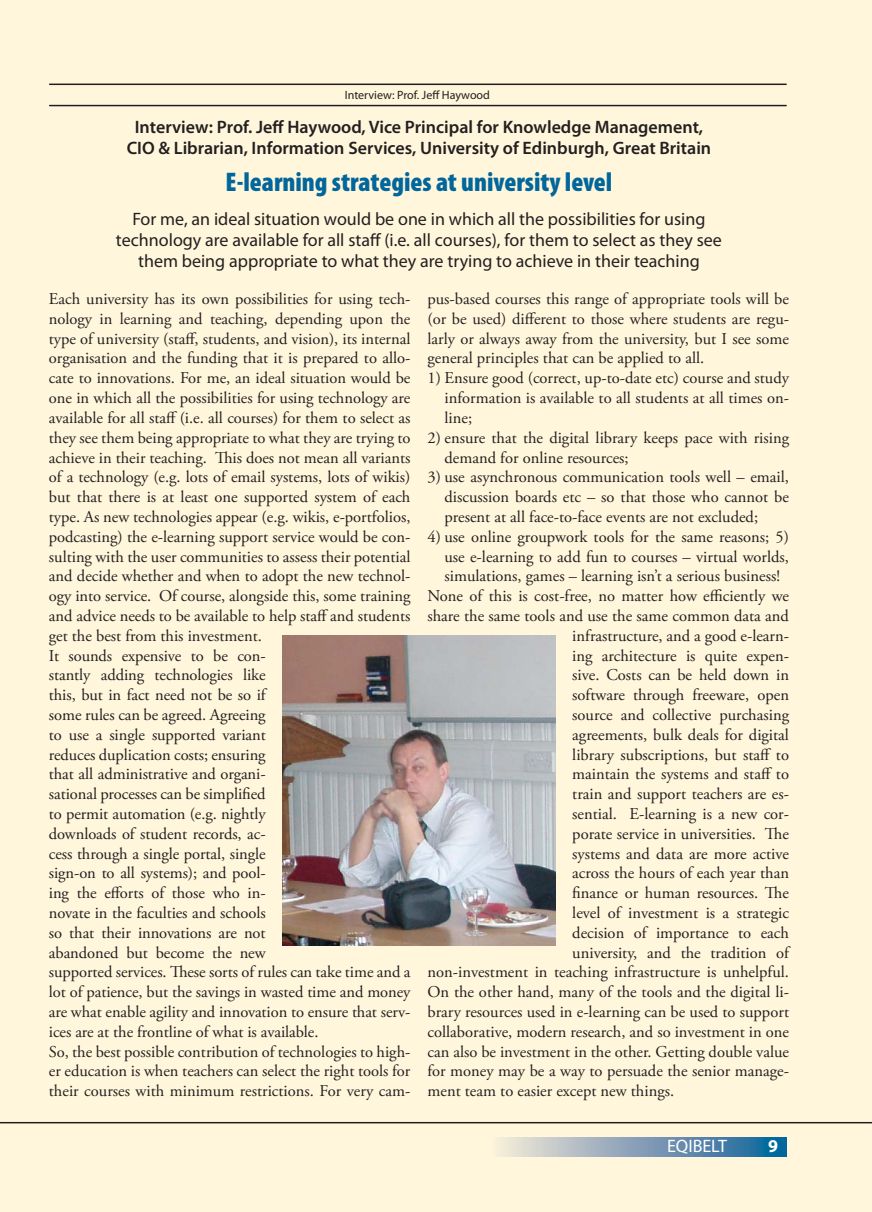
<style>
.page{position:relative;width:872px;height:1212px;background:#fff6db}
.page>*{position:absolute;margin:0;border:0;box-sizing:border-box;transform-origin:0 0}
.t1{font:900 condensed 27px "Myriad Pro";color:#00669b}
.t2{font:18px/21px "Myriad Pro";color:#231f20;text-align:center}
.t3{font:600 18px/21.6px "Myriad Pro";color:#231f20;text-align:center}
.t4{font:18px "Myriad Pro";color:#fff}
.t5{font:700 18px "Myriad Pro";color:#fff}
.t6{font:16.5px/19.8px "Adobe Garamond Pro";color:#231f20;text-align:justify}
.t7{font:12px "Myriad Pro";color:#231f20}
</style>
<div class="page">
<svg style="left:500px;top:1137px;width:286px;height:20px;background:#80a0b7"></svg>
<hr style="left:50px;top:84px;width:736px;height:1px;background:#231f20">
<hr style="left:50px;top:105px;width:736px;height:1px;background:#231f20">
<hr style="left:0;top:1122px;width:872px;height:1px;background:#231f20">
<img style="left:283px;top:635px;width:272px;height:311px">
<p class="t7" style="left:345px;top:91px;width:147px">Interview: Prof. Jeff Haywood</p>
<p class="t3" style="left:127px;top:118px;width:586px">Interview: Prof. Jeff Haywood, Vice Principal for Knowledge Management,<br>CIO &amp; Librarian, Information Services, University of Edinburgh, Great Britain</p>
<h1 class="t1" style="left:226px;top:172px;width:388px">E-learning strategies at university level</h1>
<p class="t2" style="left:116px;top:210px;width:607px">For me, an ideal situation would be one in which all the possibilities for using technology are available for all staff (i.e. all courses), for them to select as they see them being appropriate to what they are trying to achieve in their teaching</p>
<p class="t6" style="left:49px;top:290px;width:363px;text-align:left">Each university has its own possibilities for using tech&shy;nology in learning and teaching, depending upon the type of university (staff, students, and vision), its internal organisation and the funding that it is prepared to allo&shy;cate to innovations. For me, an ideal situation would be one in which all the possibilities for using technology are available for all staff (i.e. all courses) for them to select as they see them being appropriate to what they are trying to achieve in their teaching. This does not mean all variants of a technology (e.g. lots of email systems, lots of wikis) but that there is at least one supported system of each type. As new technologies appear (e.g. wikis, e-portfolios, podcasting) the e-learning support service would be con&shy;sulting with the user communities to assess their potential and decide whether and when to adopt the new technol&shy;ogy into service. Of course, alongside this, some training and advice needs to be available to help staff and students get the best from this investment.<br>It sounds expensive to be con-<br>stantly adding technologies like<br>this, but in fact need not be so if<br>some rules can be agreed. Agreeing<br>to use a single supported variant<br>reduces duplication costs; ensuring<br>that all administrative and organi-<br>sational processes can be simplified<br>to permit automation (e.g. nightly<br>downloads of student records, ac-<br>cess through a single portal, single<br>sign-on to all systems); and pool-<br>ing the efforts of those who in-<br>novate in the faculties and schools<br>so that their innovations are not<br>abandoned but become the new<br>supported services. These sorts of rules can take time and a lot of patience, but the savings in wasted time and money are what enable agility and innovation to ensure that serv&shy;ices are at the frontline of what is available.<br>So, the best possible contribution of technologies to high&shy;er education is when teachers can select the right tools for their courses with minimum restrictions. For very cam-</p>
<p class="t6" style="left:427px;top:290px;width:363px">pus-based courses this range of appropriate tools will be (or be used) different to those where students are regu&shy;larly or always away from the university, but I see some general principles that can be applied to all.</p>
<p class="t6" style="left:444px;top:370px;width:346px;text-indent:-17px">1) Ensure good (correct, up-to-date etc) course and study information is available to all students at all times on&shy;line;</p>
<p class="t6" style="left:444px;top:429px;width:346px;text-indent:-17px">2) ensure that the digital library keeps pace with rising demand for online resources;</p>
<p class="t6" style="left:444px;top:469px;width:346px;text-indent:-17px">3) use asynchronous communication tools well – email, discussion boards etc – so that those who cannot be present at all face-to-face events are not excluded;</p>
<p class="t6" style="left:427px;top:528px;width:363px">4) use online groupwork tools for the same reasons; 5)</p>
<p class="t6" style="left:444px;top:548px;width:346px">use e-learning to add fun to courses – virtual worlds,</p>
<p class="t6" style="left:444px;top:568px;width:337px">simulations, games – learning isn’t a serious business!</p>
<p class="t6" style="left:427px;top:587px;width:363px">None of this is cost-free, no matter how efficiently we</p>
<p class="t6" style="left:427px;top:607px;width:363px">share the same tools and use the same common data and</p>
<p class="t6" style="left:572px;top:627px;width:218px">infrastructure, and a good e-learn-</p>
<p class="t6" style="left:572px;top:647px;width:218px">ing architecture is quite expen-</p>
<p class="t6" style="left:572px;top:667px;width:218px">sive. Costs can be held down in</p>
<p class="t6" style="left:572px;top:686px;width:218px">software through freeware, open</p>
<p class="t6" style="left:572px;top:706px;width:218px">source and collective purchasing</p>
<p class="t6" style="left:572px;top:726px;width:218px">agreements, bulk deals for digital</p>
<p class="t6" style="left:572px;top:746px;width:218px">library subscriptions, but staff to</p>
<p class="t6" style="left:572px;top:766px;width:218px">maintain the systems and staff to</p>
<p class="t6" style="left:572px;top:785px;width:218px">train and support teachers are es-</p>
<p class="t6" style="left:572px;top:805px;width:218px">sential. E-learning is a new cor-</p>
<p class="t6" style="left:572px;top:825px;width:218px">porate service in universities. The</p>
<p class="t6" style="left:572px;top:845px;width:218px">systems and data are more active</p>
<p class="t6" style="left:572px;top:865px;width:218px">across the hours of each year than</p>
<p class="t6" style="left:572px;top:884px;width:218px">finance or human resources. The</p>
<p class="t6" style="left:572px;top:904px;width:218px">level of investment is a strategic</p>
<p class="t6" style="left:572px;top:924px;width:218px">decision of importance to each</p>
<p class="t6" style="left:572px;top:944px;width:218px">university, and the tradition of</p>
<p class="t6" style="left:427px;top:964px;width:363px">non-investment in teaching infrastructure is unhelpful.</p>
<p class="t6" style="left:427px;top:983px;width:363px">On the other hand, many of the tools and the digital li-</p>
<p class="t6" style="left:427px;top:1003px;width:363px">brary resources used in e-learning can be used to support</p>
<p class="t6" style="left:427px;top:1023px;width:363px">collaborative, modern research, and so investment in one</p>
<p class="t6" style="left:427px;top:1043px;width:363px">can also be investment in the other. Getting double value</p>
<p class="t6" style="left:427px;top:1063px;width:363px">for money may be a way to persuade the senior manage-</p>
<p class="t6" style="left:427px;top:1082px;width:248px">ment team to easier except new things.</p>
<p class="t4" style="left:667px;top:1139px;width:62px">EQIBELT</p>
<p class="t5" style="left:768px;top:1139px;width:11px">9</p>
</div>
